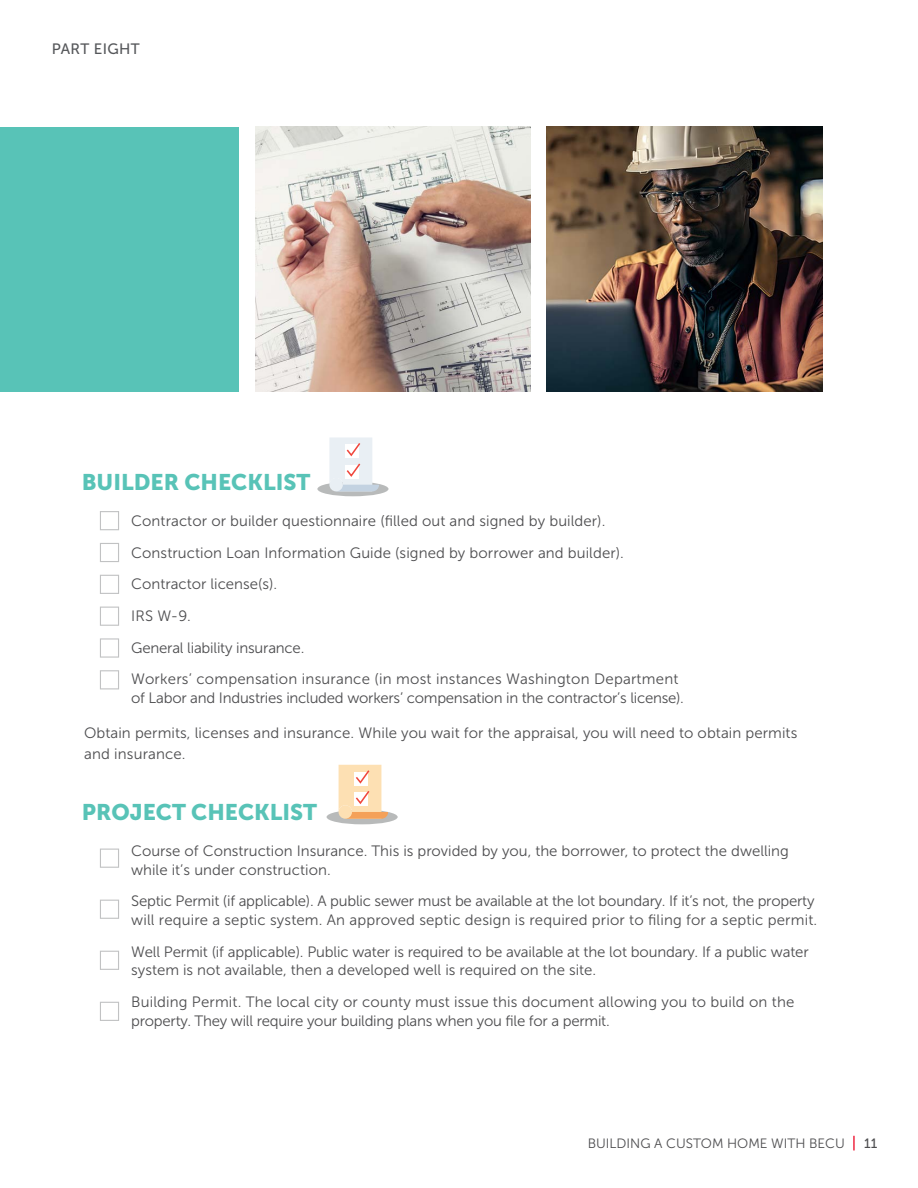
<style>
.page{position:relative;width:918px;height:1188px;background:#fff}
.page>*{position:absolute;margin:0;border:0;box-sizing:border-box;transform-origin:0 0}
.t1{font:22.5px "Museo Sans 900";color:#58c3b7}
.t2{font:15px/31.7px "Museo Sans 300";color:#4d4d4f}
.t3{font:15px "Museo Sans 500";letter-spacing:.02em;color:#55575a}
.t4{font:13.5px "Museo Sans 300";color:#4d4d4f}
.t5{font:13.5px "Museo Sans 500";color:#4d4d4f}
</style>
<div class="page">
<svg style="left:853px;top:1136px;width:2px;height:14px"></svg>
<div style="left:100px;top:849px;width:19px;height:19px;border:1px solid #c1c2c3"></div>
<div style="left:100px;top:900px;width:19px;height:19px;border:1px solid #c1c2c3"></div>
<div style="left:100px;top:951px;width:19px;height:19px;border:1px solid #c1c2c3"></div>
<div style="left:100px;top:1002px;width:19px;height:19px;border:1px solid #c1c2c3"></div>
<div style="left:100px;top:511px;width:19px;height:19px;border:1px solid #c1c2c3"></div>
<div style="left:100px;top:543px;width:19px;height:19px;border:1px solid #c1c2c3"></div>
<div style="left:100px;top:575px;width:19px;height:19px;border:1px solid #c1c2c3"></div>
<div style="left:100px;top:607px;width:19px;height:19px;border:1px solid #c1c2c3"></div>
<div style="left:100px;top:638px;width:19px;height:20px;border:1px solid #c1c2c3"></div>
<div style="left:100px;top:670px;width:19px;height:19px;border:1px solid #c1c2c3"></div>
<div style="left:317px;top:482px;width:71px;height:14px;background:#b8baba;border-radius:50%"></div>
<svg style="left:329px;top:437px;width:50px;height:54px"></svg>
<div style="left:327px;top:810px;width:71px;height:14px;background:#b8baba;border-radius:50%"></div>
<svg style="left:339px;top:765px;width:49px;height:54px"></svg>
<div style="left:0;top:127px;width:239px;height:265px;background:#58c3b7"></div>
<img style="left:256px;top:127px;width:275px;height:265px">
<img style="left:547px;top:127px;width:275px;height:265px">
<p class="t3" style="left:52px;top:41px;width:89px">PART EIGHT</p>
<h1 class="t1" style="left:82px;top:470px;width:230px">BUILDER CHECKLIST</h1>
<p class="t2" style="left:131px;top:505px;width:549px">Contractor or builder questionnaire (filled out and signed by builder).<br>Construction Loan Information Guide (signed by borrower and builder).<br>Contractor license(s).<br>IRS W-9.<br>General liability insurance.<br>Workers’ compensation insurance (in most instances Washington Department</p>
<p class="t2" style="left:131px;top:682px;width:554px">of Labor and Industries included workers’ compensation in the contractor’s license).</p>
<p class="t2" style="left:84px;top:723px;width:715px;line-height:21px">Obtain permits, licenses and insurance. While you wait for the appraisal, you will need to obtain permits and insurance.</p>
<h1 class="t1" style="left:82px;top:800px;width:237px">PROJECT CHECKLIST</h1>
<p class="t2" style="left:131px;top:841px;width:659px;line-height:18.8px">Course of Construction Insurance. This is provided by you, the borrower, to protect the dwelling while it’s under construction.</p>
<p class="t2" style="left:131px;top:892px;width:687px;line-height:18.8px">Septic Permit (if applicable). A public sewer must be available at the lot boundary. If it’s not, the property will require a septic system. An approved septic design is required prior to filing for a septic permit.</p>
<p class="t2" style="left:131px;top:942px;width:679px;line-height:18.8px">Well Permit (if applicable). Public water is required to be available at the lot boundary. If a public water system is not available, then a developed well is required on the site.</p>
<p class="t2" style="left:131px;top:993px;width:665px;line-height:18.8px">Building Permit. The local city or county must issue this document allowing you to build on the property. They will require your building plans when you file for a permit.</p>
<p class="t4" style="left:588px;top:1136px;width:259px">BUILDING A CUSTOM HOME WITH BECU</p>
<p class="t5" style="left:864px;top:1136px;width:15px">11</p>
</div>
